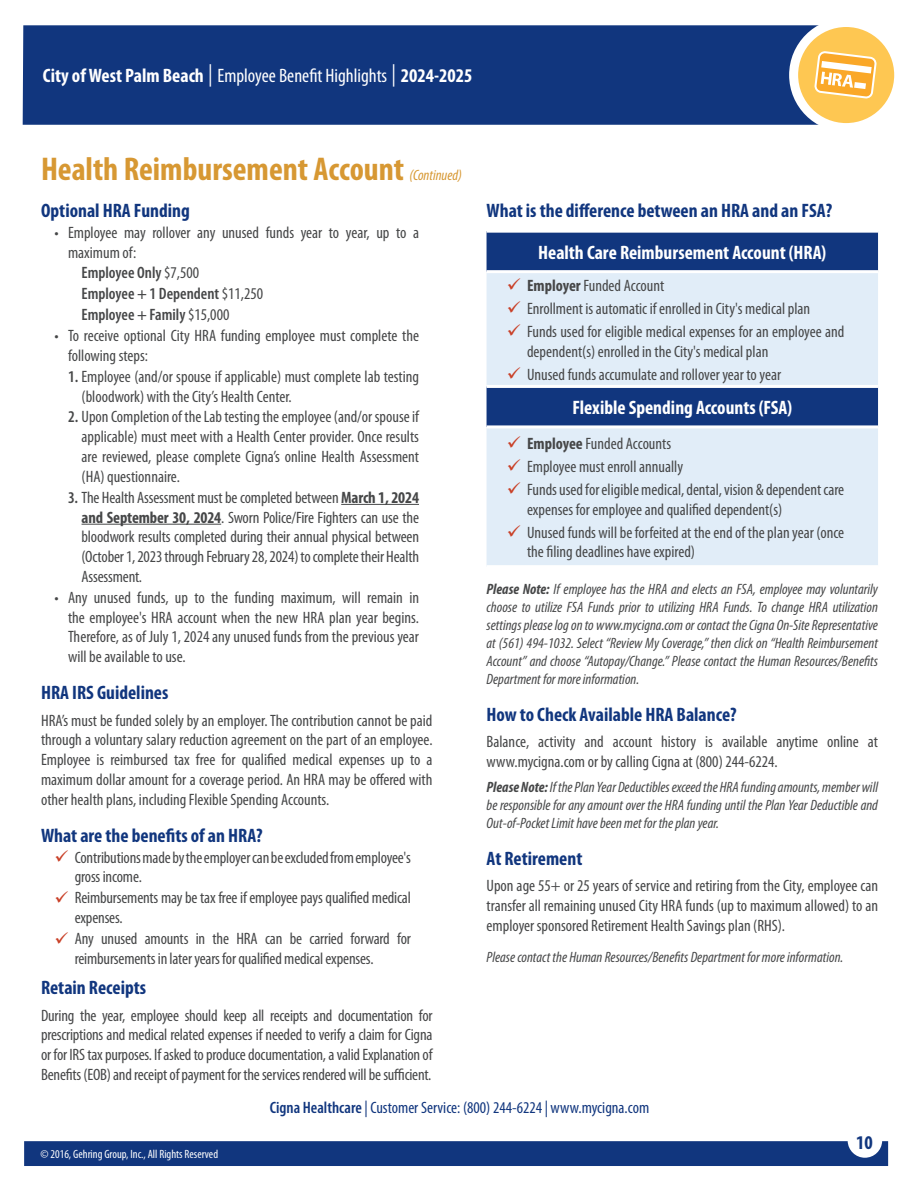
<style>
.page{position:relative;width:918px;height:1188px;background:#fff}
.page>*{position:absolute;margin:0;border:0;box-sizing:border-box;transform-origin:0 0}
.TOC_-_Insurance_Type_-_Header_V2{font:700 condensed 33px "Myriad Pro";color:#d79833}
.Body_-_Sub_Header{font:700 condensed 19.5px "Myriad Pro";color:#11367e}
.Table_-_Header_-_General{font:700 condensed 19.5px "Myriad Pro";color:#fff}
.Body_-_Main{font:condensed 16.5px/19.8px "Myriad Pro";color:#464748}
.Body_-_Bullets{font:600 condensed 16.5px "Myriad Pro";color:#464748}
.Body_-_Carrier_Info{font:condensed 16.5px "Myriad Pro";color:#11367e}
.Body_-_Please_Note{font:italic condensed 15px/18px "Myriad Pro";color:#464748;text-align:justify}
.t1{font:condensed 12px "Myriad Pro";color:#fff}
.s1{font-weight:400;font-size:22.35px}
.s2{font-weight:400}
.s3{font-weight:400;font-style:italic;font-size:15px}
.s4{font-weight:600}
.s5{font-weight:700}
</style>
<div class="page">
<div style="left:24px;top:1141px;width:864px;height:25px;background:#11367e"></div>
<div style="left:23px;top:25px;width:795px;height:100px;background:#11367e"></div>
<svg style="left:794px;top:22px;width:105px;height:106px;background:#fed06e"></svg>
<div style="left:789px;top:18px;width:114px;height:114px;border:9px solid #fff;border-radius:50%"></div>
<svg style="left:814px;top:51px;width:63px;height:48px"></svg>
<hr style="left:341px;top:504px;width:78px;height:1px;background:#464748">
<hr style="left:82px;top:524px;width:139px;height:1px;background:#464748">
<div style="left:487px;top:233px;width:391px;height:37px;background:#11367e"></div>
<svg style="left:487px;top:273px;width:391px;height:292px;background:#c5d5e8"></svg>
<hr style="left:487px;top:385px;width:391px;height:3px;background:#fff">
<hr style="left:487px;top:425px;width:391px;height:3px;background:#fff">
<svg style="left:508px;top:278px;width:12px;height:12px"></svg>
<svg style="left:508px;top:301px;width:12px;height:12px"></svg>
<svg style="left:508px;top:324px;width:12px;height:12px"></svg>
<svg style="left:508px;top:367px;width:12px;height:12px"></svg>
<svg style="left:508px;top:436px;width:12px;height:12px"></svg>
<svg style="left:508px;top:459px;width:12px;height:12px"></svg>
<svg style="left:508px;top:482px;width:12px;height:12px"></svg>
<svg style="left:508px;top:525px;width:12px;height:12px"></svg>
<p class="Table_-_Header_-_General" style="left:43px;top:64px;width:431px">City of West Palm Beach <span class="s1">|</span> <span class="s2">Employee Benefit Highlights</span> <span class="s1">|</span> 2024-2025</p>
<p class="TOC_-_Insurance_Type_-_Header_V2" style="left:41px;top:148px;width:423px">Health Reimbursement Account <span class="s3">(Continued)</span></p>
<p class="Body_-_Sub_Header" style="left:41px;top:198px;width:150px">Optional HRA Funding</p>
<p class="Body_-_Main" style="left:68px;top:222px;width:353px;text-indent:-14px">• Employee may rollover any unused funds year to year, up to a maximum of:</p>
<p class="Body_-_Bullets" style="left:82px;top:264px;width:119px">Employee Only <span class="s2">$7,500</span></p>
<p class="Body_-_Bullets" style="left:82px;top:285px;width:183px">Employee + 1 Dependent <span class="s2">$11,250</span></p>
<p class="Body_-_Bullets" style="left:82px;top:306px;width:149px">Employee + Family <span class="s2">$15,000</span></p>
<p class="Body_-_Main" style="left:68px;top:326px;width:353px;text-indent:-14px">• To receive optional City HRA funding employee must complete the following steps:</p>
<p class="Body_-_Main" style="left:82px;top:366px;width:339px;text-indent:-14px"><span class="s4">1.</span> Employee (and/or spouse if applicable) must complete lab testing (bloodwork) with the City’s Health Center.</p>
<p class="Body_-_Main" style="left:82px;top:407px;width:339px;text-align:justify;text-indent:-14px"><span class="s4">2.</span> Upon Completion of the Lab testing the employee (and/or spouse if applicable) must meet with a Health Center provider. Once results are reviewed, please complete Cigna’s online Health Assessment (HA) questionnaire.</p>
<p class="Body_-_Main" style="left:82px;top:487px;width:339px;text-align:justify;text-indent:-14px"><span class="s4">3.</span> The Health Assessment must be completed between <span class="s5">March 1, 2024 and September 30, 2024</span>. Sworn Police/Fire Fighters can use the bloodwork results completed during their annual physical between (October 1, 2023 through February 28, 2024) to complete their Health Assessment.</p>
<p class="Body_-_Main" style="left:68px;top:587px;width:353px;text-align:justify;text-indent:-14px">• Any unused funds, up to the funding maximum, will remain in the employee's HRA account when the new HRA plan year begins.<br>Therefore, as of July 1, 2024 any unused funds from the previous year will be available to use.</p>
<p class="Body_-_Sub_Header" style="left:41px;top:680px;width:129px">HRA IRS Guidelines</p>
<p class="Body_-_Main" style="left:41px;top:710px;width:393px;text-align:justify">HRA’s must be funded solely by an employer. The contribution cannot be paid through a voluntary salary reduction agreement on the part of an employee.<br>Employee is reimbursed tax free for qualified medical expenses up to a maximum dollar amount for a coverage period. An HRA may be offered with other health plans, including Flexible Spending Accounts.</p>
<p class="Body_-_Sub_Header" style="left:41px;top:823px;width:223px">What are the benefits of an HRA?</p>
<p class="Body_-_Main" style="left:75px;top:847px;width:338px">Contributions made by the employer can be excluded from employee's gross income.</p>
<p class="Body_-_Main" style="left:75px;top:888px;width:338px">Reimbursements may be tax free if employee pays qualified medical expenses.</p>
<p class="Body_-_Main" style="left:75px;top:928px;width:338px">Any unused amounts in the HRA can be carried forward for reimbursements in later years for qualified medical expenses.</p>
<p class="Body_-_Sub_Header" style="left:41px;top:975px;width:107px">Retain Receipts</p>
<p class="Body_-_Main" style="left:41px;top:1005px;width:393px;text-align:justify">During the year, employee should keep all receipts and documentation for prescriptions and medical related expenses if needed to verify a claim for Cigna or for IRS tax purposes. If asked to produce documentation, a valid Explanation of Benefits (EOB) and receipt of payment for the services rendered will be sufficient.</p>
<p class="Body_-_Sub_Header" style="left:487px;top:198px;width:347px">What is the difference between an HRA and an FSA?</p>
<p class="Table_-_Header_-_General" style="left:538px;top:240px;width:290px">Health Care Reimbursement Account (HRA)</p>
<p class="Body_-_Main" style="left:527px;top:275px;width:139px"><span class="s5">Employer</span> Funded Account</p>
<p class="Body_-_Main" style="left:527px;top:298px;width:285px">Enrollment is automatic if enrolled in City's medical plan</p>
<p class="Body_-_Main" style="left:527px;top:321px;width:319px">Funds used for eligible medical expenses for an employee and dependent(s) enrolled in the City's medical plan</p>
<p class="Body_-_Main" style="left:527px;top:364px;width:256px">Unused funds accumulate and rollover year to year</p>
<p class="Table_-_Header_-_General" style="left:572px;top:395px;width:221px">Flexible Spending Accounts (FSA)</p>
<p class="Body_-_Main" style="left:527px;top:433px;width:146px"><span class="s5">Employee</span> Funded Accounts</p>
<p class="Body_-_Main" style="left:527px;top:456px;width:158px">Employee must enroll annually</p>
<p class="Body_-_Main" style="left:527px;top:479px;width:319px">Funds used for eligible medical, dental, vision &amp; dependent care expenses for employee and qualified dependent(s)</p>
<p class="Body_-_Main" style="left:527px;top:522px;width:319px">Unused funds will be forfeited at the end of the plan year (once the filing deadlines have expired)</p>
<p class="Body_-_Please_Note" style="left:487px;top:580px;width:393px"><span class="s5">Please Note:</span> If employee has the HRA and elects an FSA, employee may voluntarily choose to utilize FSA Funds prior to utilizing HRA Funds. To change HRA utilization settings please log on to www.mycigna.com or contact the Cigna On-Site Representative at (561) 494-1032. Select “Review My Coverage,” then click on “Health Reimbursement Account” and choose “Autopay/Change.” Please contact the Human Resources/Benefits Department for more information.</p>
<p class="Body_-_Sub_Header" style="left:487px;top:702px;width:252px">How to Check Available HRA Balance?</p>
<p class="Body_-_Main" style="left:487px;top:732px;width:393px">Balance, activity and account history is available anytime online at www.mycigna.com or by calling Cigna at (800) 244-6224.</p>
<p class="Body_-_Please_Note" style="left:487px;top:778px;width:393px"><span class="s5">Please Note:</span> If the Plan Year Deductibles exceed the HRA funding amounts, member will be responsible for any amount over the HRA funding until the Plan Year Deductible and Out-of-Pocket Limit have been met for the plan year.</p>
<p class="Body_-_Sub_Header" style="left:487px;top:846px;width:97px">At Retirement</p>
<p class="Body_-_Main" style="left:487px;top:876px;width:393px;text-align:justify">Upon age 55+ or 25 years of service and retiring from the City, employee can transfer all remaining unused City HRA funds (up to maximum allowed) to an employer sponsored Retirement Health Savings plan (RHS).</p>
<p class="Body_-_Please_Note" style="left:487px;top:948px;width:358px">Please contact the Human Resources/Benefits Department for more information.</p>
<p class="t1" style="left:40px;top:1147px;width:179px">© 2016, Gehring Group, Inc., All Rights Reserved</p>
<p class="Body_-_Carrier_Info" style="left:270px;top:1098px;width:381px"><span class="s4">Cigna Healthcare</span> | Customer Service: (800) 244-6224 | www.mycigna.com</p>
<p class="Body_-_Sub_Header" style="left:856px;top:1131px;width:18px">10</p>
</div>
